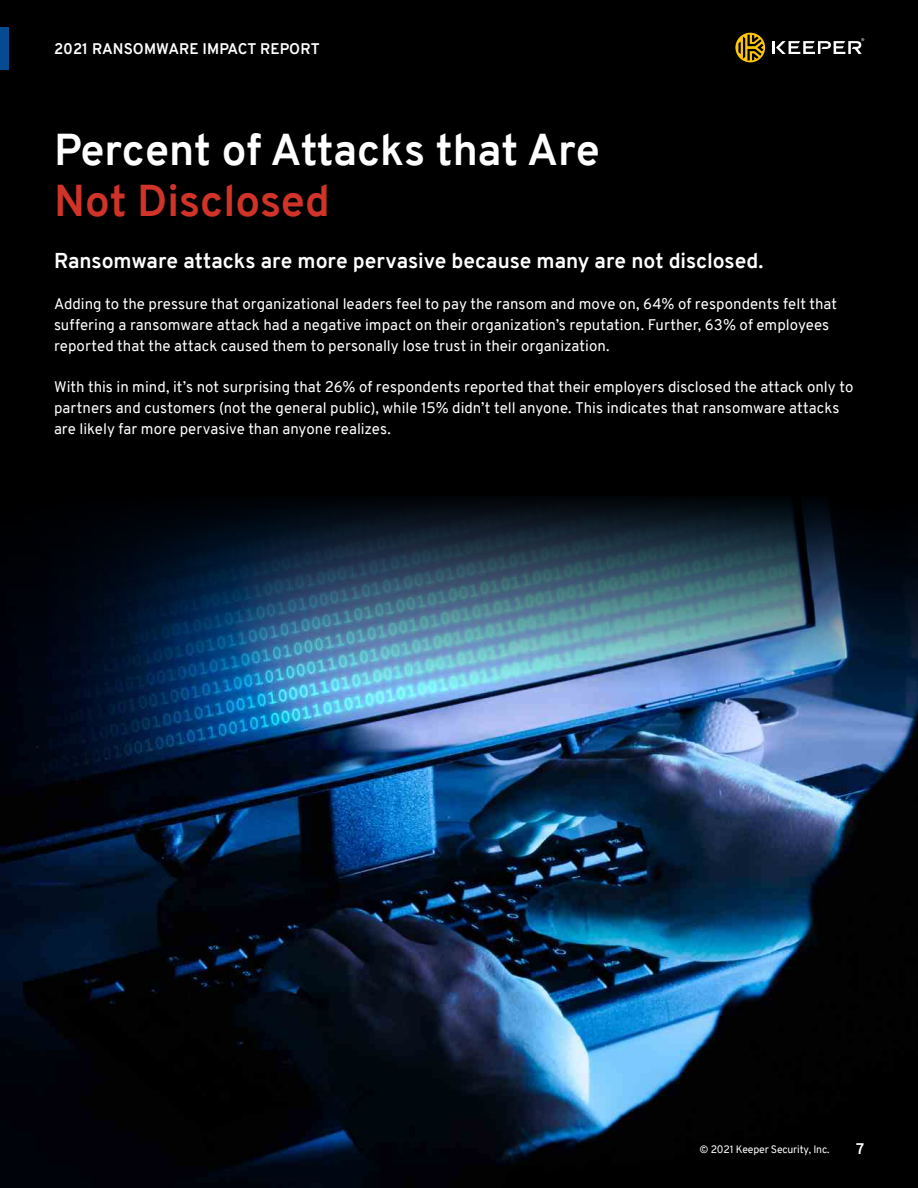
<style>
.page{position:relative;width:918px;height:1188px;background:#000}
.page>*{position:absolute;margin:0;border:0;box-sizing:border-box;transform-origin:0 0}
.t1{font:700 43.5px "Overpass";color:#fff}
.t2{font:700 43.5px "Overpass";color:#d03327}
.t3{font:700 21px "Overpass";color:#fff}
.t4{font:15px/21px "Overpass";letter-spacing:.005em;color:#fff}
.t5{font:700 15px "Overpass";color:#fff}
.t6{font:10.5px "Overpass";letter-spacing:-.015em;color:#fff}
</style>
<div class="page">
<div style="left:0;top:28px;width:8px;height:42px;background:#054b91"></div>
<svg style="left:735px;top:33px;width:30px;height:29px"></svg>
<svg style="left:773px;top:38px;width:91px;height:16px"></svg>
<img style="left:0;top:688px;width:918px;height:500px">
<img style="left:0;top:499px;width:918px;height:189px">
<p class="t5" style="left:54px;top:38px;width:267px">2021 RANSOMWARE IMPACT REPORT</p>
<h1 class="t1" style="left:54px;top:119px;width:547px">Percent of Attacks that Are</h1>
<h1 class="t2" style="left:54px;top:170px;width:277px">Not Disclosed</h1>
<h2 class="t3" style="left:54px;top:245px;width:711px">Ransomware attacks are more pervasive because many are not disclosed.</h2>
<p class="t4" style="left:54px;top:293px;width:785px">Adding to the pressure that organizational leaders feel to pay the ransom and move on, 64% of respondents felt that suffering a ransomware attack had a negative impact on their organization’s reputation. Further, 63% of employees reported that the attack caused them to personally lose trust in their organization.</p>
<p class="t4" style="left:54px;top:376px;width:801px">With this in mind, it’s not surprising that 26% of respondents reported that their employers disclosed the attack only to partners and customers (not the general public), while 15% didn’t tell anyone. This indicates that ransomware attacks are likely far more pervasive than anyone realizes.</p>
<p class="t6" style="left:700px;top:1142px;width:131px">© 2021 Keeper Security, Inc.</p>
<p class="t5" style="left:856px;top:1138px;width:10px">7</p>
</div>
